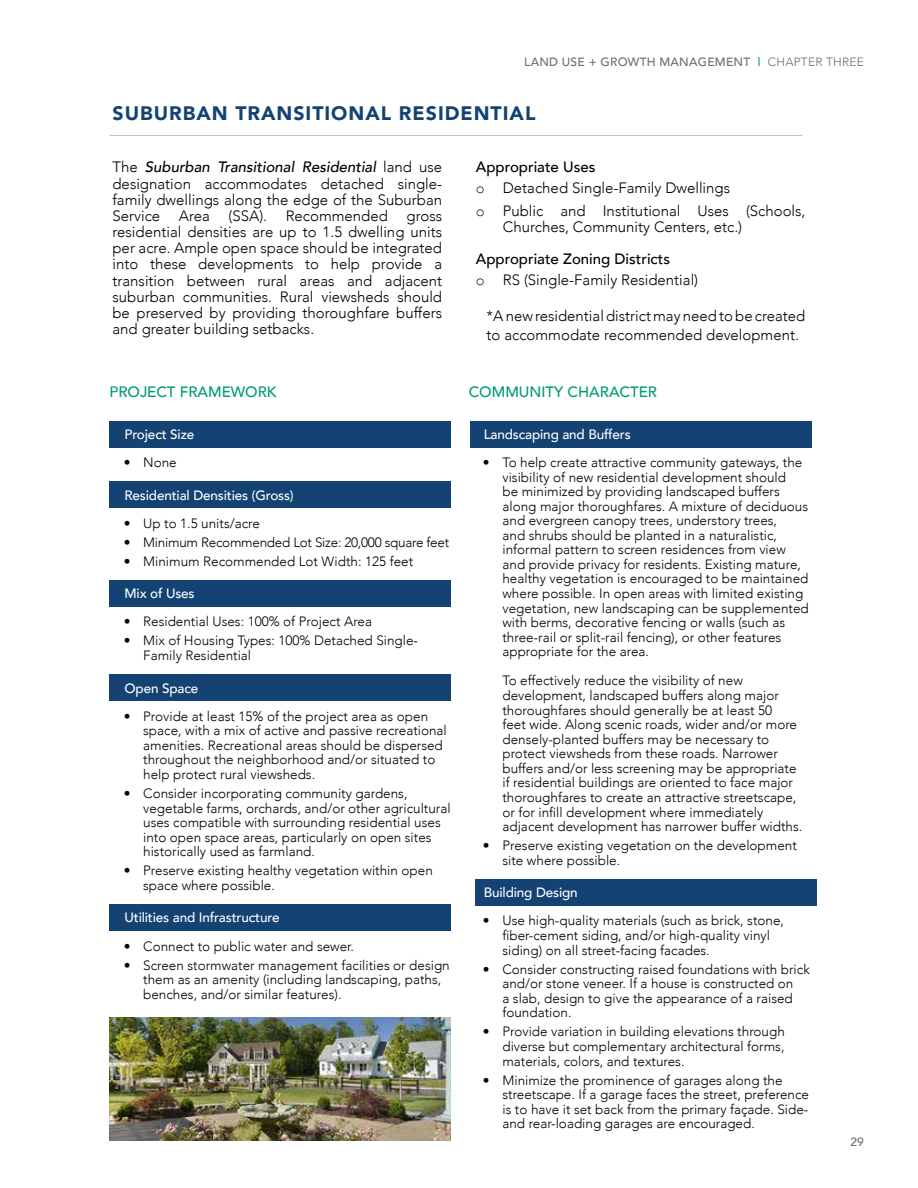
<style>
.page{position:relative;width:918px;height:1188px;background:#fff}
.page>*{position:absolute;margin:0;border:0;box-sizing:border-box;transform-origin:0 0}
.t1{font:900 19.5px "Avenir";letter-spacing:.05em;color:#144373}
.t2{font:300 15px/16.2px "Avenir";color:#000}
.t3{font:500 15px "Avenir";color:#009b72}
.t4{font:300 13.5px/14.5px "Avenir";color:#000}
.t5{font:500 13.5px "Avenir";letter-spacing:-.01em;color:#fff}
.t6{font:300 13.5px "Avenir";letter-spacing:-.02em;color:#000}
.t7{font:500 12px "Avenir";letter-spacing:.02em;color:#6d6e71}
.s1{color:#008761}
.s2{font-weight:300}
.s3{font-weight:500;font-style:italic}
.s4{font-weight:500}
.s5{font-family:"Courier New";font-weight:400}
</style>
<div class="page">
<div style="left:110px;top:421px;width:341px;height:27px;background:#144373"></div>
<div style="left:110px;top:481px;width:341px;height:27px;background:#144373"></div>
<div style="left:110px;top:580px;width:341px;height:27px;background:#144373"></div>
<div style="left:110px;top:674px;width:341px;height:27px;background:#144373"></div>
<div style="left:110px;top:904px;width:341px;height:27px;background:#144373"></div>
<div style="left:470px;top:421px;width:341px;height:27px;background:#144373"></div>
<div style="left:476px;top:879px;width:341px;height:27px;background:#144373"></div>
<hr style="left:110px;top:135px;width:692px;height:1px;background:#bcbec0">
<img style="left:110px;top:1017px;width:341px;height:123px">
<p class="t7" style="left:524px;top:51px;width:341px">LAND USE + GROWTH MANAGEMENT <span class="s1">|</span> <span class="s2">CHAPTER THREE</span></p>
<h1 class="t1" style="left:112px;top:97px;width:424px">SUBURBAN TRANSITIONAL RESIDENTIAL</h1>
<p class="t2" style="left:112px;top:159px;width:331px;text-align:justify">The <span class="s3">Suburban Transitional Residential</span> land use designation accommodates detached single&shy;family dwellings along the edge of the Suburban Service Area (SSA). Recommended gross residential densities are up to 1.5 dwelling units per acre. Ample open space should be integrated into these developments to help provide a transition between rural areas and adjacent suburban communities. Rural viewsheds should be preserved by providing thoroughfare buffers and greater building setbacks.</p>
<p class="t2" style="left:476px;top:157px;width:256px;line-height:20.7px"><span class="s4">Appropriate Uses<br></span><span class="s5">o</span> Detached Single-Family Dwellings</p>
<p class="t2" style="left:503px;top:203px;width:304px;text-indent:-27px"><span class="s5">o</span> Public and Institutional Uses (Schools,<br>Churches, Community Centers, etc.)</p>
<p class="t2" style="left:476px;top:249px;width:224px;line-height:20.7px"><span class="s4">Appropriate Zoning Districts<br></span><span class="s5">o</span> RS (Single-Family Residential)</p>
<p class="t2" style="left:487px;top:305px;width:320px;line-height:19.8px">*A new residential district may need to be created to accommodate recommended development.</p>
<p class="t3" style="left:110px;top:379px;width:169px">PROJECT FRAMEWORK</p>
<p class="t5" style="left:124px;top:423px;width:71px">Project Size</p>
<p class="t4" style="left:124px;top:455px;width:55px">• None</p>
<p class="t5" style="left:124px;top:483px;width:171px">Residential Densities (Gross)</p>
<p class="t4" style="left:124px;top:516px;width:138px">• Up to 1.5 units/acre</p>
<p class="t6" style="left:124px;top:534px;width:327px">• Minimum Recommended Lot Size: 20,000 square feet</p>
<p class="t4" style="left:124px;top:554px;width:291px">• Minimum Recommended Lot Width: 125 feet</p>
<p class="t5" style="left:124px;top:582px;width:72px">Mix of Uses</p>
<p class="t4" style="left:124px;top:614px;width:250px">• Residential Uses: 100% of Project Area</p>
<p class="t4" style="left:143px;top:634px;width:276px;text-indent:-19px">• Mix of Housing Types: 100% Detached Single-<br>Family Residential</p>
<p class="t5" style="left:124px;top:676px;width:75px">Open Space</p>
<p class="t4" style="left:143px;top:709px;width:305px;text-indent:-19px">• Provide at least 15% of the project area as open space, with a mix of active and passive recreational amenities. Recreational areas should be dispersed throughout the neighborhood and/or situated to help protect rural viewsheds.</p>
<p class="t4" style="left:143px;top:786px;width:309px;text-indent:-19px">• Consider incorporating community gardens, vegetable farms, orchards, and/or other agricultural uses compatible with surrounding residential uses into open space areas, particularly on open sites historically used as farmland.</p>
<p class="t4" style="left:143px;top:863px;width:291px;text-indent:-19px">• Preserve existing healthy vegetation within open space where possible.</p>
<p class="t5" style="left:124px;top:906px;width:157px">Utilities and Infrastructure</p>
<p class="t4" style="left:124px;top:939px;width:232px">• Connect to public water and sewer.</p>
<p class="t4" style="left:143px;top:958px;width:308px;text-indent:-19px">• Screen stormwater management facilities or design them as an amenity (including landscaping, paths, benches, and/or similar features).</p>
<p class="t3" style="left:469px;top:379px;width:190px">COMMUNITY CHARACTER</p>
<p class="t5" style="left:484px;top:423px;width:149px">Landscaping and Buffers</p>
<p class="t4" style="left:502px;top:455px;width:308px;text-indent:-19px">• To help create attractive community gateways, the visibility of new residential development should<br>be minimized by providing landscaped buffers along major thoroughfares. A mixture of deciduous and evergreen canopy trees, understory trees,<br>and shrubs should be planted in a naturalistic, informal pattern to screen residences from view and provide privacy for residents. Existing mature, healthy vegetation is encouraged to be maintained where possible. In open areas with limited existing vegetation, new landscaping can be supplemented with berms, decorative fencing or walls (such as three-rail or split-rail fencing), or other features appropriate for the area.</p>
<p class="t4" style="left:502px;top:674px;width:301px">To effectively reduce the visibility of new development, landscaped buffers along major thoroughfares should generally be at least 50<br>feet wide. Along scenic roads, wider and/or more densely-planted buffers may be necessary to protect viewsheds from these roads. Narrower buffers and/or less screening may be appropriate if residential buildings are oriented to face major thoroughfares to create an attractive streetscape, or for infill development where immediately adjacent development has narrower buffer widths.</p>
<p class="t4" style="left:502px;top:838px;width:296px;text-indent:-19px">• Preserve existing vegetation on the development site where possible.</p>
<p class="t5" style="left:484px;top:881px;width:96px">Building Design</p>
<p class="t4" style="left:502px;top:913px;width:283px;text-indent:-19px">• Use high-quality materials (such as brick, stone, fiber-cement siding, and/or high-quality vinyl siding) on all street-facing facades.</p>
<p class="t4" style="left:502px;top:962px;width:309px;text-indent:-19px">• Consider constructing raised foundations with brick and/or stone veneer. If a house is constructed on<br>a slab, design to give the appearance of a raised foundation.</p>
<p class="t4" style="left:502px;top:1024px;width:284px;text-align:justify;text-indent:-19px">• Provide variation in building elevations through diverse but complementary architectural forms, materials, colors, and textures.</p>
<p class="t4" style="left:502px;top:1073px;width:308px;text-indent:-19px">• Minimize the prominence of garages along the streetscape. If a garage faces the street, preference is to have it set back from the primary façade. Side&shy;and rear-loading garages are encouraged.</p>
<p class="t7" style="left:850px;top:1131px;width:15px">29</p>
</div>
